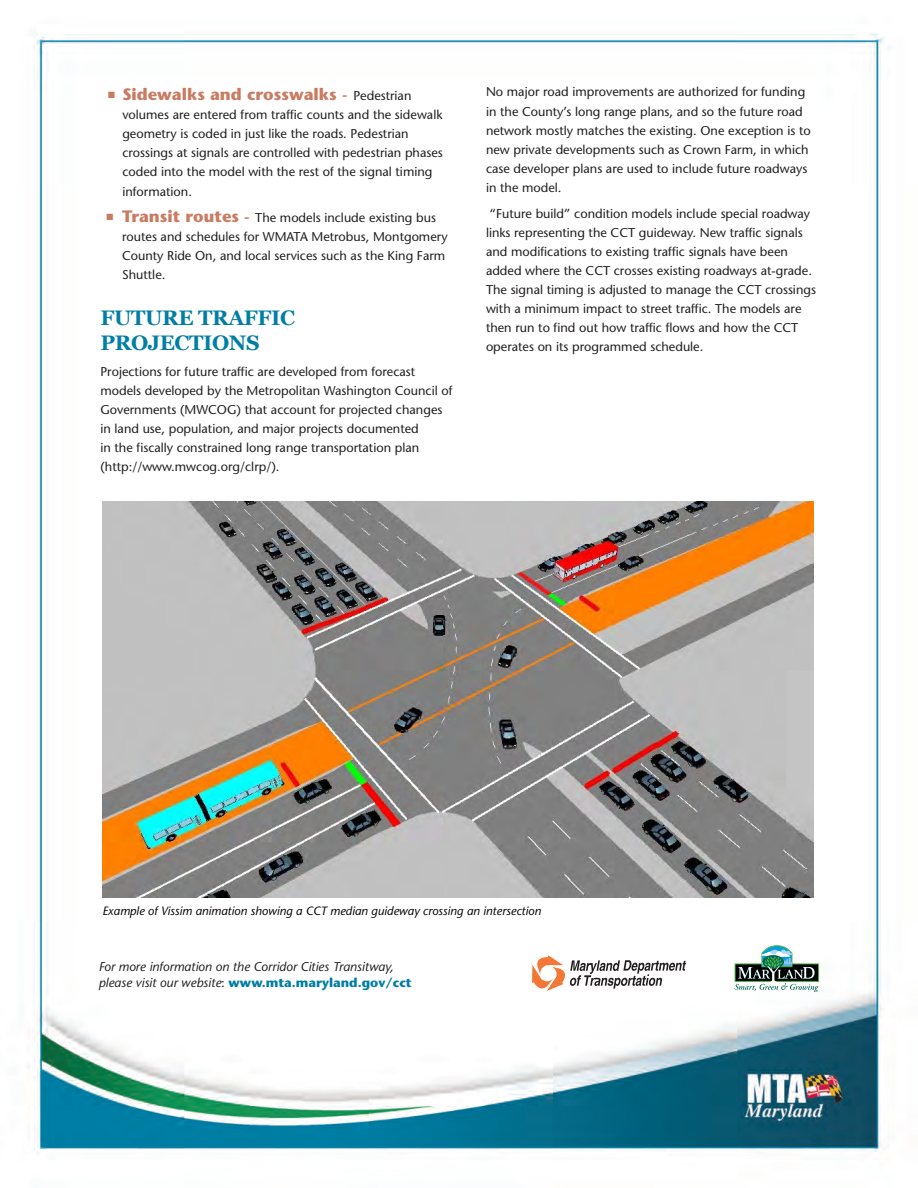
<style>
.page{position:relative;width:918px;height:1188px;background:#fff}
.page>*{position:absolute;margin:0;border:0;box-sizing:border-box;transform-origin:0 0}
.t1{font:700 21px/25.5px "Georgia";letter-spacing:-.02em;color:#007ea3}
.Bullets{font:700 16.5px "Stone Sans";color:#ca7c63}
.Bullets-2{font:12.75px/19px "Stone Sans";color:#231f20}
.Copy{font:italic 12.75px/15.8px "Stone Sans";color:#231f20}
.Copy-2{font:italic 12px "Stone Sans";color:#040503}
.s1{font-weight:400;font-size:12.75px;color:#231f20}
.s2{color:#ca7c63}
.s3{font-weight:700;font-size:16.5px;color:#ca7c63}
.s4{font-style:normal}
.s5{font-weight:700;font-style:normal;color:#007ea4}
</style>
<div class="page">
<img style="left:28px;top:33px;width:862px;height:1122px">
<div style="left:735px;top:963px;width:84px;height:19px;border:1px solid #51b948"></div>
<svg style="left:735px;top:945px;width:83px;height:47px"></svg>
<svg style="left:531px;top:954px;width:155px;height:38px"></svg>
<img style="left:102px;top:501px;width:711px;height:397px">
<p class="Bullets" style="left:108px;top:84px;width:305px">■ Sidewalks and crosswalks - <span class="s1">Pedestrian</span></p>
<p class="Bullets-2" style="left:122px;top:105px;width:322px">volumes are entered from traffic counts and the sidewalk geometry is coded in just like the roads. Pedestrian crossings at signals are controlled with pedestrian phases coded into the model with the rest of the signal timing information.</p>
<p class="Bullets-2" style="left:122px;top:208px;width:327px;text-indent:-16px"><span class="s2">■</span> <span class="s3">Transit routes -</span> The models include existing bus routes and schedules for WMATA Metrobus, Montgomery County Ride On, and local services such as the King Farm Shuttle.</p>
<h2 class="t1" style="left:100px;top:305px;width:196px">FUTURE TRAFFIC<br>PROJECTIONS</h2>
<p class="Bullets-2" style="left:100px;top:362px;width:354px">Projections for future traffic are developed from forecast models developed by the Metropolitan Washington Council of Governments (MWCOG) that account for projected changes in land use, population, and major projects documented<br>in the fiscally constrained long range transportation plan (http://www.mwcog.org/clrp/).</p>
<p class="Bullets-2" style="left:486px;top:83px;width:326px">No major road improvements are authorized for funding in the County’s long range plans, and so the future road network mostly matches the existing. One exception is to new private developments such as Crown Farm, in which case developer plans are used to include future roadways in the model.</p>
<p class="Bullets-2" style="left:486px;top:204px;width:332px">“Future build” condition models include special roadway links representing the CCT guideway. New traffic signals and modifications to existing traffic signals have been added where the CCT crosses existing roadways at-grade.<br>The signal timing is adjusted to manage the CCT crossings with a minimum impact to street traffic. The models are then run to find out how traffic flows and how the CCT operates on its programmed schedule.</p>
<p class="Copy-2" style="left:102px;top:904px;width:440px">Example of Vissim animation showing a CCT median guideway crossing an intersection</p>
<p class="Copy" style="left:99px;top:959px;width:315px">For more information on the Corridor Cities Transitway, please visit our website<span class="s4">:</span> <span class="s5">www.mta.maryland.gov/cct</span></p>
</div>
